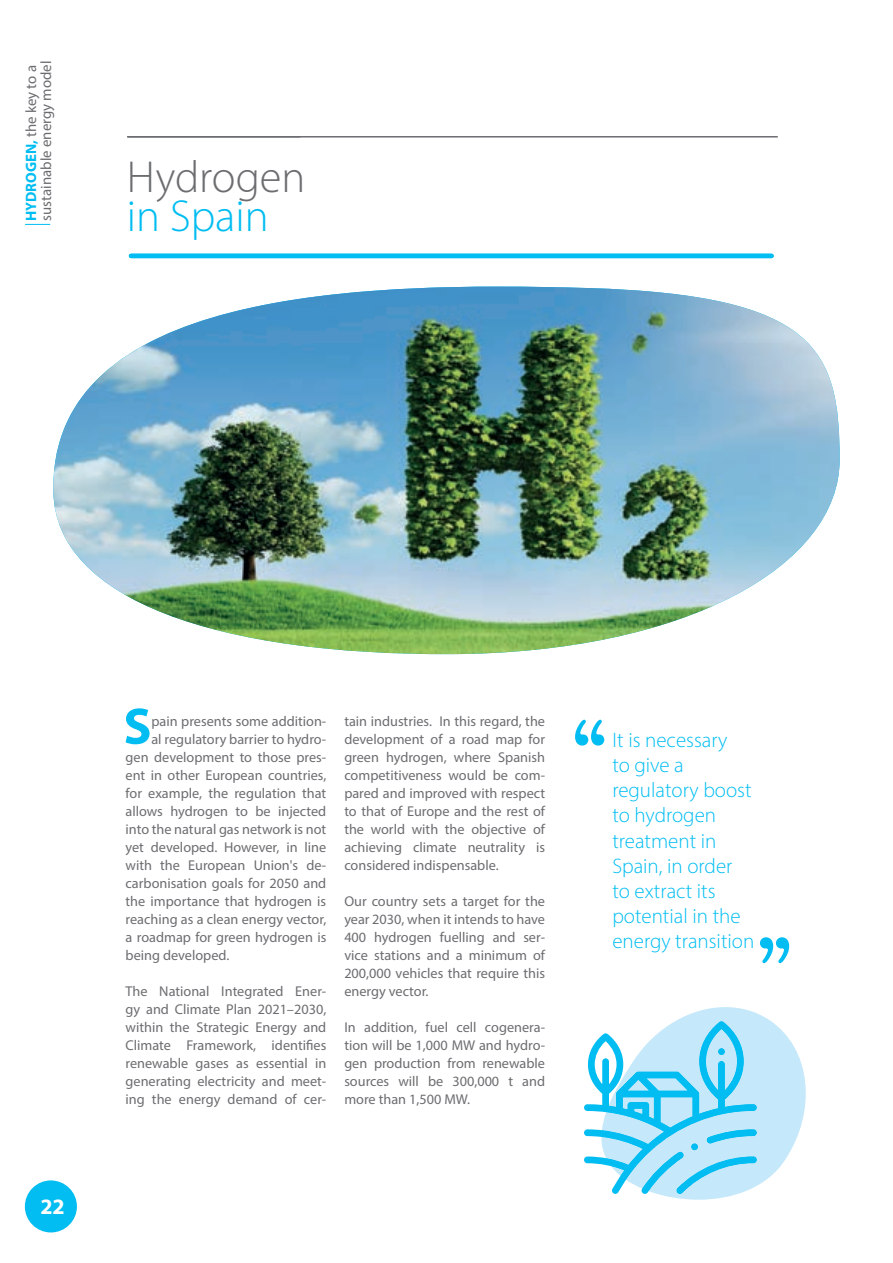
<style>
.page{position:relative;width:893px;height:1263px;background:#fff}
.page>*{position:absolute;margin:0;border:0;box-sizing:border-box;transform-origin:0 0}
.t1{font:700 51.75px "Myriad Pro";color:#01bdf2}
.t2{font:300 45px "Myriad Pro";color:#6c6d70}
.t3{font:300 45px "Myriad Pro";color:#01bdf2}
.t4{font:700 22.05px "Myriad Pro";color:#fff}
.t5{font:300 21px/25.2px "Myriad Pro";color:#01bdf2}
.t6{font:15px/15px "Myriad Pro";color:#6c6d70}
.t7{font:14.25px/18px "Myriad Pro";color:#6c6d70;text-align:justify}
.s1{font-weight:700;color:#01bdf2}
</style>
<div class="page">
<svg style="left:25px;top:224px;width:25px;height:1px"></svg>
<div style="left:25px;top:1180px;width:52px;height:52px;background:#01bdf2;border-radius:50%"></div>
<svg style="left:575px;top:720px;width:29px;height:26px"></svg>
<svg style="left:760px;top:937px;width:29px;height:26px"></svg>
<hr style="left:131px;top:254px;width:640px;height:4px;background:#01bdf2">
<hr style="left:128px;top:136px;width:649px;height:2px;background:#6c6d70">
<svg style="left:584px;top:1007px;width:222px;height:193px"></svg>
<img style="left:53px;top:287px;width:787px;height:368px">
<p class="t6" style="left:23px;top:221px;width:161px;rotate:-90deg"><span class="s1">HYDROGEN,</span> the key to a sustainable energy model</p>
<h2 class="t2" style="left:127px;top:150px;width:180px">Hydrogen</h2>
<h2 class="t3" style="left:127px;top:189px;width:143px">in Spain</h2>
<h3 class="t4" style="left:40px;top:1192px;width:26px">22</h3>
<h1 class="t1" style="left:123px;top:693px;width:29px">S</h1>
<p class="t7" style="left:151px;top:712px;width:176px">pain presents some addition-</p>
<p class="t7" style="left:151px;top:730px;width:176px">al regulatory barrier to hydro-</p>
<p class="t7" style="left:125px;top:748px;width:202px">gen development to those pres-</p>
<p class="t7" style="left:125px;top:766px;width:202px">ent in other European countries,</p>
<p class="t7" style="left:125px;top:784px;width:202px">for example, the regulation that</p>
<p class="t7" style="left:125px;top:802px;width:202px">allows hydrogen to be injected</p>
<p class="t7" style="left:125px;top:820px;width:202px">into the natural gas network is not</p>
<p class="t7" style="left:125px;top:838px;width:202px">yet developed. However, in line</p>
<p class="t7" style="left:125px;top:856px;width:202px">with the European Union's de-</p>
<p class="t7" style="left:125px;top:874px;width:202px">carbonisation goals for 2050 and</p>
<p class="t7" style="left:125px;top:892px;width:202px">the importance that hydrogen is</p>
<p class="t7" style="left:125px;top:910px;width:202px">reaching as a clean energy vector,</p>
<p class="t7" style="left:125px;top:928px;width:202px">a roadmap for green hydrogen is</p>
<p class="t7" style="left:125px;top:946px;width:105px">being developed.</p>
<p class="t7" style="left:125px;top:982px;width:202px">The National Integrated Ener&shy;gy and Climate Plan 2021–2030, within the Strategic Energy and Climate Framework, identifies renewable gases as essential in generating electricity and meet&shy;ing the energy demand of cer-</p>
<p class="t7" style="left:344px;top:712px;width:202px">tain industries. In this regard, the development of a road map for green hydrogen, where Spanish competitiveness would be com&shy;pared and improved with respect to that of Europe and the rest of the world with the objective of achieving climate neutrality is considered indispensable.</p>
<p class="t7" style="left:344px;top:892px;width:202px">Our country sets a target for the year 2030, when it intends to have 400 hydrogen fuelling and ser&shy;vice stations and a minimum of 200,000 vehicles that require this energy vector.</p>
<p class="t7" style="left:344px;top:1018px;width:202px">In addition, fuel cell cogenera&shy;tion will be 1,000 MW and hydro&shy;gen production from renewable sources will be 300,000 t and more than 1,500 MW.</p>
<h3 class="t5" style="left:612px;top:727px;width:143px">It is necessary<br>to give a regulatory boost to hydrogen treatment in<br>Spain, in order to extract its potential in the energy transition</h3>
</div>
